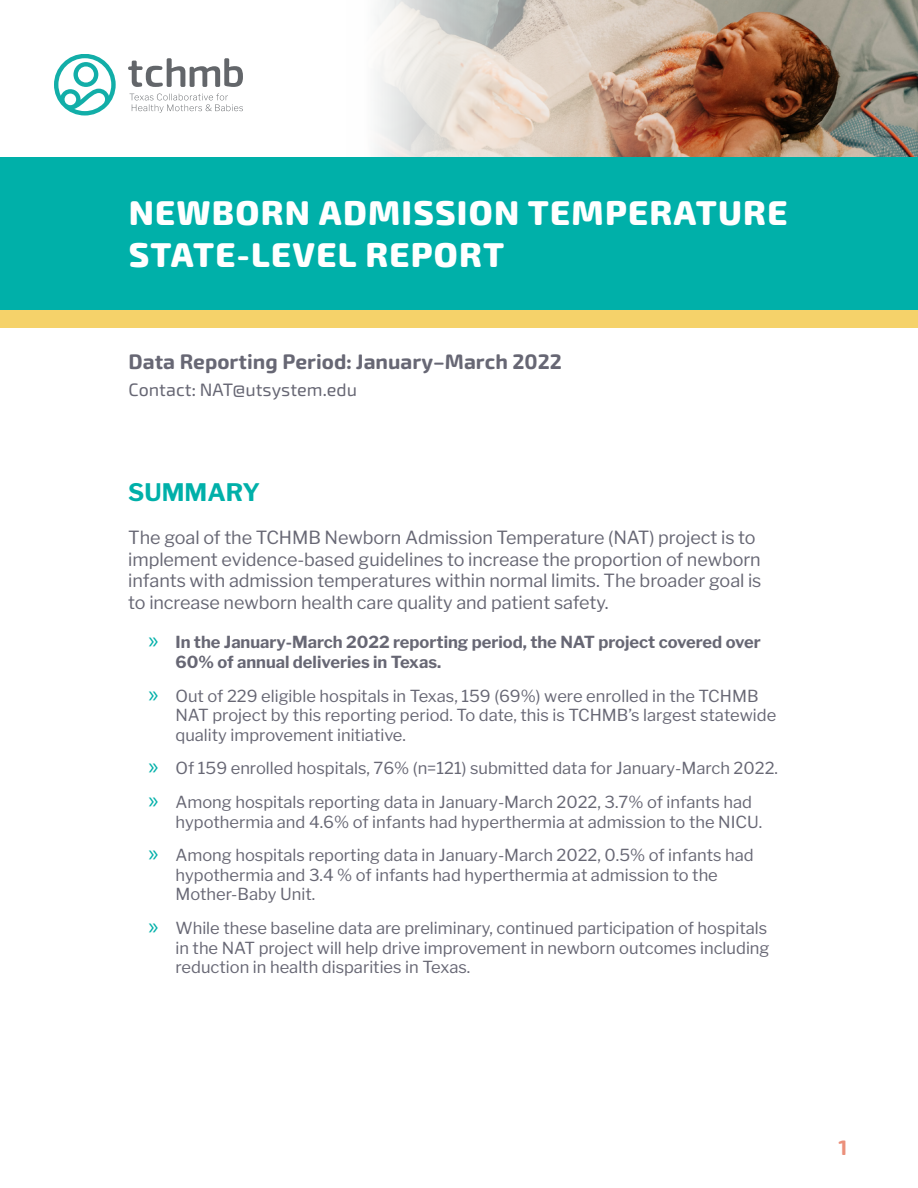
<style>
.page{position:relative;width:918px;height:1188px;background:#fff}
.page>*{position:absolute;margin:0;border:0;box-sizing:border-box;transform-origin:0 0}
.t1{font:800 34.5px/41.4px "Exo Soft";letter-spacing:.035em;color:#fff}
.t2{font:700 24px "Libre Franklin";color:#00b0a9}
.t3{font:700 21px "Exo Soft";color:#676774}
.t4{font:700 21px "Exo Soft";color:#eb907b}
.Intro_Body_Text{font:18px/21.6px "Libre Franklin";letter-spacing:-.005em;color:#676774}
.t5{font:18px "Exo Soft";color:#676774}
.t6{font:16.5px/19.8px "Libre Franklin";color:#676774}
.t7{font:700 16.5px/19.8px "Libre Franklin";color:#676774}
.s1{font-family:"Myriad Pro";font-weight:400;font-size:24px;color:#00b0a9}
.s2{font-family:"Myriad Pro";font-size:24px;color:#00b0a9}
</style>
<div class="page">
<img style="left:347px;top:0;width:571px;height:158px">
<div style="left:0;top:310px;width:918px;height:17px;background:#f5d26a"></div>
<div style="left:0;top:158px;width:918px;height:152px;background:#00b0a9"></div>
<svg style="left:54px;top:54px;width:62px;height:61px"></svg>
<svg style="left:128px;top:58px;width:115px;height:29px"></svg>
<svg style="left:130px;top:94px;width:113px;height:19px"></svg>
<h1 class="t1" style="left:129px;top:193px;width:660px">NEWBORN ADMISSION TEMPERATURE<br>STATE-LEVEL REPORT</h1>
<p class="t3" style="left:129px;top:350px;width:435px">Data Reporting Period: January–March 2022</p>
<p class="t5" style="left:129px;top:380px;width:230px">Contact: NAT@utsystem.edu</p>
<p class="t2" style="left:128px;top:478px;width:133px">SUMMARY</p>
<p class="Intro_Body_Text" style="left:128px;top:527px;width:635px">The goal of the TCHMB Newborn Admission Temperature (NAT) project is to implement evidence-based guidelines to increase the proportion of newborn infants with admission temperatures within normal limits. The broader goal is to increase newborn health care quality and patient safety.</p>
<p class="t7" style="left:176px;top:633px;width:587px;text-indent:-27px"><span class="s1">»</span> In the January-March 2022 reporting period, the NAT project covered over<br>60% of annual deliveries in Texas.</p>
<p class="t6" style="left:176px;top:686px;width:602px;text-indent:-27px"><span class="s2">»</span> Out of 229 eligible hospitals in Texas, 159 (69%) were enrolled in the TCHMB<br>NAT project by this reporting period. To date, this is TCHMB’s largest statewide quality improvement initiative.</p>
<p class="t6" style="left:148px;top:759px;width:631px"><span class="s2">»</span> Of 159 enrolled hospitals, 76% (n=121) submitted data for January-March 2022.</p>
<p class="t6" style="left:176px;top:792px;width:588px;text-indent:-27px"><span class="s2">»</span> Among hospitals reporting data in January-March 2022, 3.7% of infants had hypothermia and 4.6% of infants had hyperthermia at admission to the NICU.</p>
<p class="t6" style="left:176px;top:845px;width:580px;text-indent:-27px"><span class="s2">»</span> Among hospitals reporting data in January-March 2022, 0.5% of infants had hypothermia and 3.4 % of infants had hyperthermia at admission to the<br>Mother-Baby Unit.</p>
<p class="t6" style="left:176px;top:918px;width:596px;text-indent:-27px"><span class="s2">»</span> While these baseline data are preliminary, continued participation of hospitals in the NAT project will help drive improvement in newborn outcomes including reduction in health disparities in Texas.</p>
<p class="t4" style="left:838px;top:1135px;width:11px">1</p>
</div>
